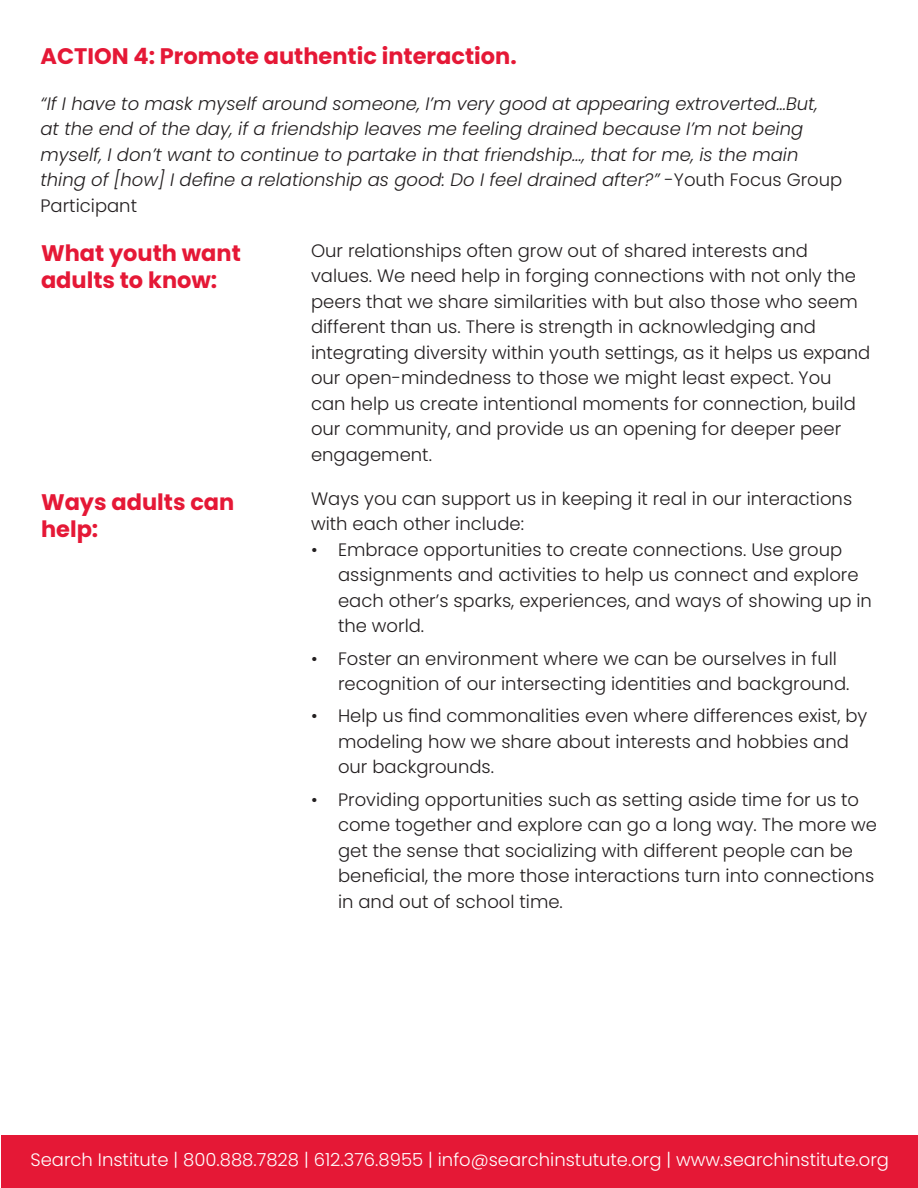
<style>
.page{position:relative;width:918px;height:1188px;background:#fff}
.page>*{position:absolute;margin:0;border:0;box-sizing:border-box;transform-origin:0 0}
.Paragraph_Style_3{font:700 22.5px/27px "Poppins";color:#e51836}
.Paragraph_Style_2{font:300 18px/25.5px "Poppins";color:#231f20}
.Paragraph_Style_2-2{font:italic 300 18px/25.5px "Poppins";color:#231f20}
.t1{font:300 18px "Poppins";color:#fff}
.s1{font-style:normal}
</style>
<div class="page">
<div style="left:2px;top:1135px;width:916px;height:53px;background:#e51836"></div>
<p class="Paragraph_Style_3" style="left:40px;top:43px;width:478px">ACTION 4: Promote authentic interaction.</p>
<p class="Paragraph_Style_2-2" style="left:40px;top:91px;width:803px">“If I have to mask myself around someone, I’m very good at appearing extroverted…But,<br>at the end of the day, if a friendship leaves me feeling drained because I’m not being myself, I don’t want to continue to partake in that friendship…, that for me, is the main thing of [how] I define a relationship as good: Do I feel drained after?” <span class="s1">-Youth Focus Group Participant</span></p>
<p class="Paragraph_Style_3" style="left:41px;top:240px;width:201px">What youth want adults to know:</p>
<p class="Paragraph_Style_2" style="left:311px;top:238px;width:561px">Our relationships often grow out of shared interests and values. We need help in forging connections with not only the peers that we share similarities with but also those who seem different than us. There is strength in acknowledging and integrating diversity within youth settings, as it helps us expand our open-mindedness to those we might least expect. You can help us create intentional moments for connection, build our community, and provide us an opening for deeper peer engagement.</p>
<p class="Paragraph_Style_2" style="left:311px;top:486px;width:543px">Ways you can support us in keeping it real in our interactions with each other include:</p>
<p class="Paragraph_Style_2" style="left:338px;top:537px;width:535px;text-indent:-27px">• Embrace opportunities to create connections. Use group assignments and activities to help us connect and explore each other’s sparks, experiences, and ways of showing up in the world.</p>
<p class="Paragraph_Style_2" style="left:338px;top:646px;width:513px;text-indent:-27px">• Foster an environment where we can be ourselves in full recognition of our intersecting identities and background.</p>
<p class="Paragraph_Style_2" style="left:338px;top:703px;width:531px;text-indent:-27px">• Help us find commonalities even where differences exist, by modeling how we share about interests and hobbies and our backgrounds.</p>
<p class="Paragraph_Style_2" style="left:338px;top:787px;width:541px;text-indent:-27px">• Providing opportunities such as setting aside time for us to come together and explore can go a long way. The more we get the sense that socializing with different people can be beneficial, the more those interactions turn into connections in and out of school time.</p>
<p class="Paragraph_Style_3" style="left:41px;top:488px;width:195px">Ways adults can help:</p>
<p class="t1" style="left:30px;top:1149px;width:860px">Search Institute | 800.888.7828 | 612.376.8955 | info@searchinstutute.org | www.searchinstitute.org</p>
</div>
